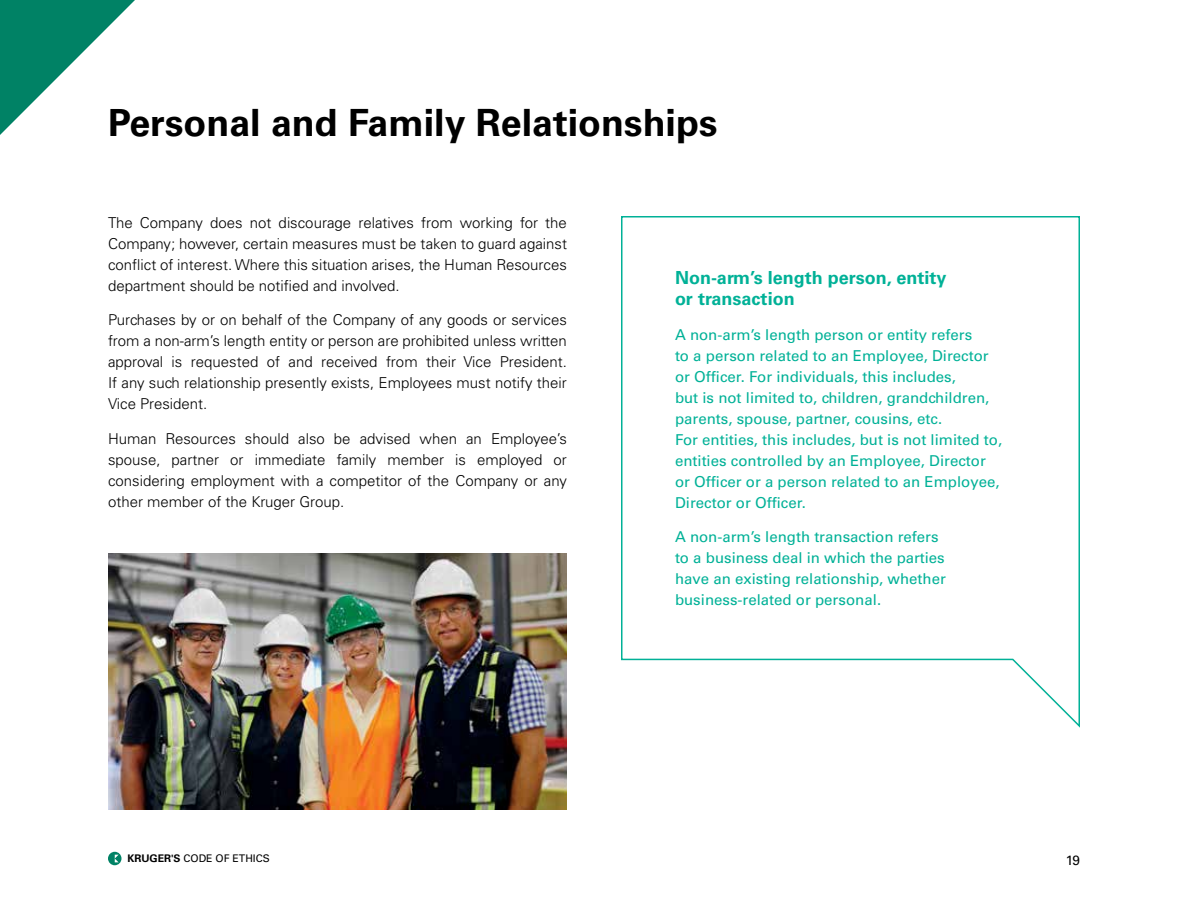
<style>
.page{position:relative;width:1188px;height:918px;background:#fff}
.page>*{position:absolute;margin:0;border:0;box-sizing:border-box;transform-origin:0 0}
.t1{font:700 37.5px "Univers";color:#000}
.t2{font:700 18px/21.6px "Univers";color:#00b197}
.t3{font:300 15px/21px "Univers";color:#000;text-align:justify}
.t4{font:15px/21px "Univers";color:#00b197}
.t5{font:13.5px "Univers";color:#000}
.t6{font:10.5px "Univers";color:#000}
.s1{font-weight:700}
</style>
<div class="page">
<svg style="left:621px;top:216px;width:459px;height:512px"></svg>
<img style="left:108px;top:554px;width:459px;height:256px">
<svg style="left:0;top:0;width:135px;height:135px"></svg>
<svg style="left:108px;top:852px;width:14px;height:13px"></svg>
<svg style="left:115px;top:855px;width:4px;height:7px"></svg>
<h1 class="t1" style="left:108px;top:101px;width:611px">Personal and Family Relationships</h1>
<p class="t3" style="left:108px;top:212px;width:461px">The Company does not discourage relatives from working for the Company; however, certain measures must be taken to guard against conflict of interest. Where this situation arises, the Human Resources department should be notified and involved.</p>
<p class="t3" style="left:108px;top:310px;width:461px">Purchases by or on behalf of the Company of any goods or services from a non-arm’s length entity or person are prohibited unless written approval is requested of and received from their Vice President.<br>If any such relationship presently exists, Employees must notify their Vice President.</p>
<p class="t3" style="left:108px;top:428px;width:461px">Human Resources should also be advised when an Employee’s spouse, partner or immediate family member is employed or considering employment with a competitor of the Company or any other member of the Kruger Group.</p>
<p class="t2" style="left:675px;top:267px;width:273px">Non-arm’s length person, entity or transaction</p>
<p class="t4" style="left:675px;top:324px;width:329px">A non-arm’s length person or entity refers<br>to a person related to an Employee, Director or Officer. For individuals, this includes,<br>but is not limited to, children, grandchildren, parents, spouse, partner, cousins, etc.<br>For entities, this includes, but is not limited to, entities controlled by an Employee, Director or Officer or a person related to an Employee, Director or Officer.</p>
<p class="t4" style="left:675px;top:526px;width:272px">A non-arm’s length transaction refers to a business deal in which the parties have an existing relationship, whether business-related or personal.</p>
<p class="t6" style="left:127px;top:852px;width:144px"><span class="s1">KRUGER'S</span> CODE OF ETHICS</p>
<p class="t5" style="left:1066px;top:852px;width:16px">19</p>
</div>
